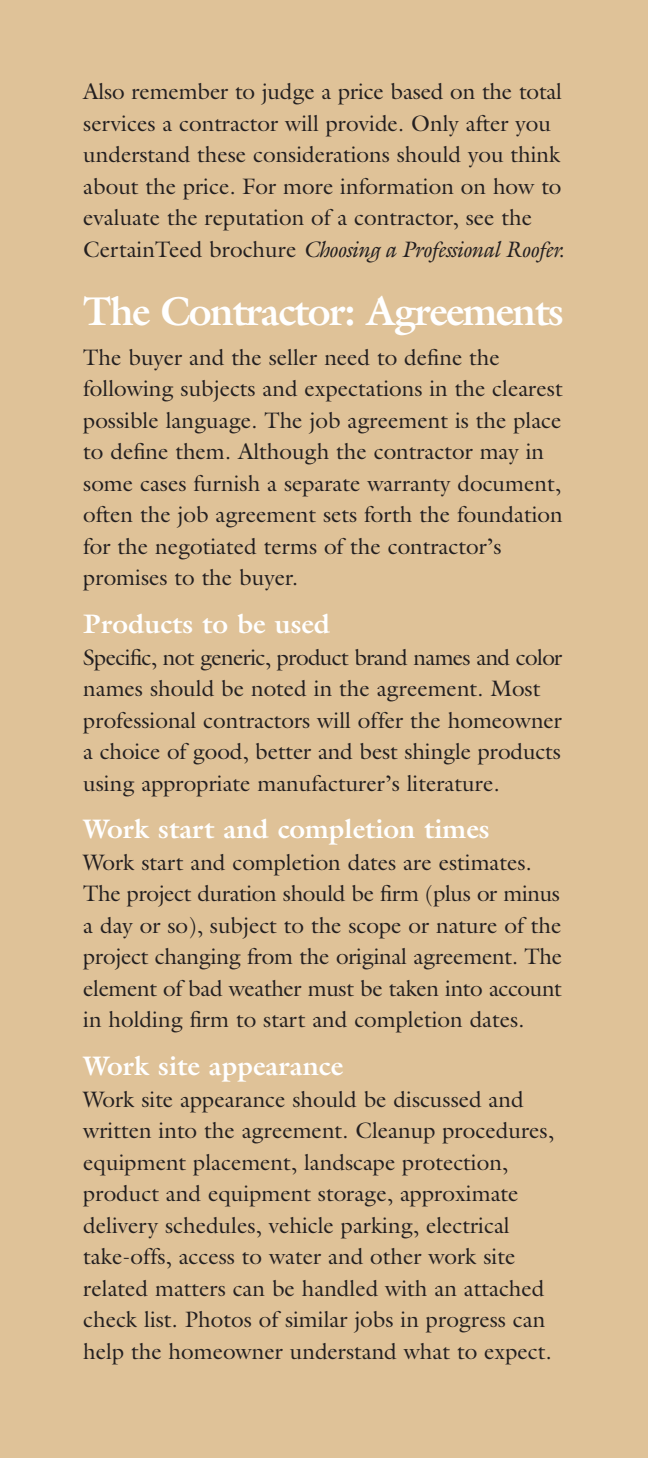
<style>
.page{position:relative;width:648px;height:1458px;background:#dfc298}
.page>*{position:absolute;margin:0;border:0;box-sizing:border-box;transform-origin:0 0}
.t1{font:700 40.5px "Galliard";letter-spacing:-.035em;color:#fff}
.t2{font:700 27px "Galliard";color:#fff}
.t3{font:22.5px/31.5px "Galliard";color:#231f20}
.s1{font-style:italic}
</style>
<div class="page">
<p class="t3" style="left:83px;top:78px;width:482px">Also remember to judge a price based on the total services a contractor will provide. Only after you understand these considerations should you think about the price. For more information on how to evaluate the reputation of a contractor, see the CertainTeed brochure <span class="s1">Choosing a Professional Roofer.</span></p>
<h1 class="t1" style="left:83px;top:296px;width:482px">The Contractor: Agreements</h1>
<p class="t3" style="left:83px;top:344px;width:481px">The buyer and the seller need to define the following subjects and expectations in the clearest possible language. The job agreement is the place to define them. Although the contractor may in some cases furnish a separate warranty document, often the job agreement sets forth the foundation for the negotiated terms of the contractor’s promises to the buyer.</p>
<p class="t2" style="left:83px;top:614px;width:248px">Products to be used</p>
<p class="t3" style="left:83px;top:644px;width:481px">Specific, not generic, product brand names and color names should be noted in the agreement. Most professional contractors will offer the homeowner a choice of good, better and best shingle products using appropriate manufacturer’s literature.</p>
<p class="t2" style="left:83px;top:819px;width:408px">Work start and completion times</p>
<p class="t3" style="left:83px;top:849px;width:481px">Work start and completion dates are estimates.<br>The project duration should be firm (plus or minus a day or so), subject to the scope or nature of the project changing from the original agreement. The element of bad weather must be taken into account in holding firm to start and completion dates.</p>
<p class="t2" style="left:83px;top:1056px;width:261px">Work site appearance</p>
<p class="t3" style="left:83px;top:1085px;width:472px">Work site appearance should be discussed and written into the agreement. Cleanup procedures, equipment placement, landscape protection, product and equipment storage, approximate delivery schedules, vehicle parking, electrical take-offs, access to water and other work site related matters can be handled with an attached check list. Photos of similar jobs in progress can help the homeowner understand what to expect.</p>
</div>
